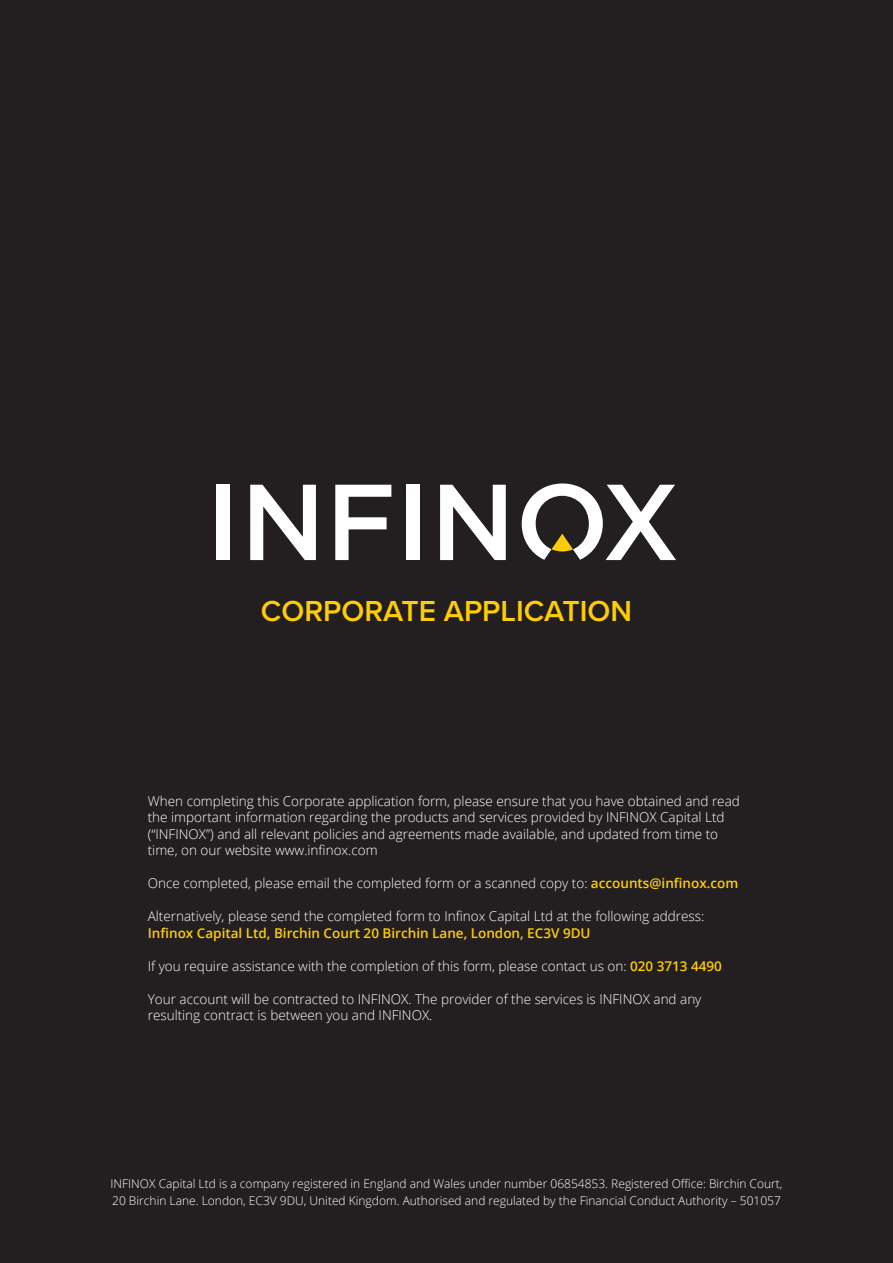
<style>
.page{position:relative;width:893px;height:1263px;background:#231f20}
.page>*{position:absolute;margin:0;border:0;box-sizing:border-box;transform-origin:0 0}
.t1{font:600 30px "Proxima Nova";color:#ffcd05}
.t2{font:300 13.5px/16.5px "Open Sans";color:#fff}
.t3{font:600 13.5px "Open Sans";color:#ffcd05}
.t4{font:300 12px "Open Sans";color:#fff}
.s1{font-weight:600;color:#ffcd05}
</style>
<div class="page">
<div style="left:217px;top:485px;width:13px;height:75px;background:#fff"></div>
<svg style="left:250px;top:485px;width:66px;height:75px"></svg>
<svg style="left:335px;top:485px;width:56px;height:75px"></svg>
<div style="left:407px;top:485px;width:13px;height:75px;background:#fff"></div>
<svg style="left:440px;top:485px;width:66px;height:75px"></svg>
<svg style="left:522px;top:483px;width:154px;height:77px"></svg>
<p class="t1" style="left:261px;top:589px;width:372px">CORPORATE APPLICATION</p>
<p class="t2" style="left:148px;top:792px;width:594px">When completing this Corporate application form, please ensure that you have obtained and read the important information regarding the products and services provided by INFINOX Capital Ltd (“INFINOX”) and all relevant policies and agreements made available, and updated from time to time, on our website www.infinox.com</p>
<p class="t2" style="left:148px;top:875px;width:592px">Once completed, please email the completed form or a scanned copy to: <span class="s1">accounts@infinox.com</span></p>
<p class="t2" style="left:148px;top:908px;width:558px">Alternatively, please send the completed form to Infinox Capital Ltd at the following address:</p>
<p class="t3" style="left:148px;top:923px;width:444px">Infinox Capital Ltd, Birchin Court 20 Birchin Lane, London, EC3V 9DU</p>
<p class="t2" style="left:148px;top:957px;width:576px">If you require assistance with the completion of this form, please contact us on: <span class="s1">020 3713 4490</span></p>
<p class="t2" style="left:148px;top:990px;width:555px">Your account will be contracted to INFINOX. The provider of the services is INFINOX and any resulting contract is between you and INFINOX.</p>
<p class="t4" style="left:111px;top:1176px;width:673px">INFINOX Capital Ltd is a company registered in England and Wales under number 06854853. Registered Office: Birchin Court,</p>
<p class="t4" style="left:112px;top:1192px;width:670px">20 Birchin Lane. London, EC3V 9DU, United Kingdom. Authorised and regulated by the Financial Conduct Authority – 501057</p>
</div>
